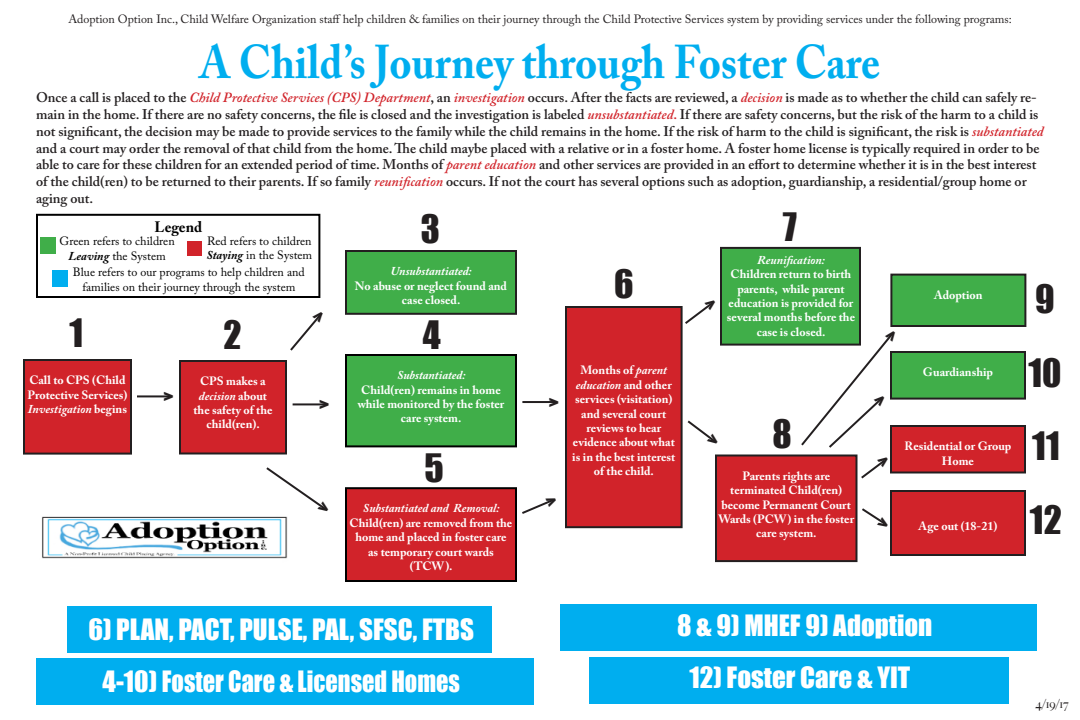
<style>
.page{position:relative;width:1080px;height:720px;background:#fff}
.page>*{position:absolute;margin:0;border:0;box-sizing:border-box;transform-origin:0 0}
.t1{font:700 47px "Adobe Caslon Pro";color:#00aeef;scale:.9 1}
.t2{font:36px "Impact";color:#231f20}
.t3{font:27px "Impact";color:#fff}
.t4{font:19px "Impact";color:#231f20}
.t5{font:700 15px "Adobe Caslon Pro";color:#000}
.t6{font:600 14px/16.8px "Adobe Caslon Pro";color:#231f20}
.t7{font:700 12px/14.4px "Adobe Caslon Pro";color:#fff;text-align:center}
.t8{font:12px "Adobe Caslon Pro";color:#231f20}
.t9{font:12px/14.4px "Adobe Caslon Pro";color:#000;text-align:center}
.t10{font:italic 700 12px "Adobe Caslon Pro";color:#fff}
.t11{font:500 12px "Big Caslon";color:#231f20}
.s1{font-style:italic;color:#d1232a}
.s2{color:#d1232a}
.s3{font-weight:700;font-style:italic}
.s4{font-style:italic}
</style>
<div class="page">
<div style="left:36px;top:658px;width:498px;height:48px;background:#00aeef"></div>
<div style="left:67px;top:606px;width:425px;height:47px;background:#00aeef"></div>
<div style="left:24px;top:360px;width:107px;height:94px;background:#d1232a"></div>
<div style="left:23px;top:359px;width:109px;height:96px;border:2px solid #231f20"></div>
<div style="left:180px;top:361px;width:106px;height:93px;background:#d1232a"></div>
<div style="left:179px;top:360px;width:108px;height:94px;border:2px solid #231f20"></div>
<div style="left:346px;top:251px;width:170px;height:63px;background:#40ae49"></div>
<div style="left:345px;top:250px;width:172px;height:65px;border:2px solid #231f20"></div>
<div style="left:346px;top:355px;width:170px;height:91px;background:#40ae49"></div>
<div style="left:345px;top:354px;width:172px;height:93px;border:2px solid #000"></div>
<div style="left:346px;top:488px;width:170px;height:93px;background:#d1232a"></div>
<div style="left:345px;top:487px;width:172px;height:95px;border:2px solid #000"></div>
<div style="left:566px;top:307px;width:116px;height:220px;background:#d1232a"></div>
<div style="left:565px;top:306px;width:118px;height:222px;border:2px solid #231f20"></div>
<div style="left:721px;top:248px;width:139px;height:97px;background:#40ae49"></div>
<div style="left:720px;top:247px;width:141px;height:99px;border:2px solid #231f20"></div>
<div style="left:716px;top:456px;width:140px;height:105px;background:#d1232a"></div>
<div style="left:715px;top:454px;width:143px;height:108px;border:2px solid #231f20"></div>
<div style="left:891px;top:275px;width:134px;height:51px;background:#40ae49"></div>
<div style="left:890px;top:274px;width:136px;height:53px;border:2px solid #231f20"></div>
<div style="left:891px;top:352px;width:134px;height:47px;background:#40ae49"></div>
<div style="left:890px;top:351px;width:136px;height:49px;border:2px solid #231f20"></div>
<div style="left:891px;top:426px;width:134px;height:46px;background:#d1232a"></div>
<div style="left:890px;top:425px;width:136px;height:49px;border:2px solid #231f20"></div>
<div style="left:891px;top:491px;width:134px;height:64px;background:#d1232a"></div>
<div style="left:890px;top:490px;width:136px;height:66px;border:2px solid #231f20"></div>
<hr style="left:137px;top:395px;width:33px;height:2px;background:#231f20">
<hr style="left:293px;top:403px;width:33px;height:2px;background:#231f20">
<div style="left:590px;top:657px;width:420px;height:47px;background:#00aeef"></div>
<div style="left:561px;top:604px;width:476px;height:48px;background:#00aeef"></div>
<div style="left:187px;top:241px;width:14px;height:15px;background:#d1232a"></div>
<div style="left:40px;top:237px;width:15px;height:17px;background:#40ae49"></div>
<div style="left:36px;top:214px;width:284px;height:84px;border:2px solid #000"></div>
<div style="left:52px;top:270px;width:15px;height:17px;background:#00aeef"></div>
<hr style="left:522px;top:401px;width:34px;height:2px;background:#231f20">
<img style="left:42px;top:516px;width:246px;height:43px">
<svg style="left:290px;top:312px;width:33px;height:39px"></svg>
<svg style="left:522px;top:499px;width:32px;height:15px"></svg>
<svg style="left:685px;top:302px;width:28px;height:22px"></svg>
<svg style="left:687px;top:420px;width:29px;height:22px"></svg>
<svg style="left:799px;top:328px;width:99px;height:153px"></svg>
<svg style="left:862px;top:508px;width:23px;height:17px"></svg>
<svg style="left:266px;top:467px;width:61px;height:43px"></svg>
<p class="t8" style="left:68px;top:12px;width:945px">Adoption Option Inc., Child Welfare Organization staff help children &amp; families on their journey through the Child Protective Services system by providing services under the following programs:</p>
<p class="t1" style="left:200px;top:34px;width:758px">A Child’s Journey through Foster Care</p>
<p class="t6" style="left:36px;top:89px;width:1009px">Once a call is placed to the <span class="s1">Child Protective Services (CPS) Department</span>, an <span class="s1">investigation</span> occurs. After the facts are reviewed, a <span class="s1">decision</span> is made as to whether the child can safely re&shy;main in the home. If there are no safety concerns, the file is closed and the investigation is labeled <span class="s1">unsubstantiated</span><span class="s2">.</span> If there are safety concerns, but the risk of the harm to a child is not significant, the decision may be made to provide services to the family while the child remains in the home. If the risk of harm to the child is significant, the risk is <span class="s1">substantiated </span>and a court may order the removal of that child from the home. The child maybe placed with a relative or in a foster home. A foster home license is typically required in order to be able to care for these children for an extended period of time. Months of <span class="s1">parent education</span> and other services are provided in an effort to determine whether it is in the best interest of the child(ren) to be returned to their parents. If so family <span class="s1">reunification</span> occurs. If not the court has several options such as adoption, guardianship, a residential/group home or aging out.</p>
<p class="t5" style="left:155px;top:218px;width:49px">Legend</p>
<p class="t9" style="left:207px;top:233px;width:107px;text-align:left">Red refers to children<br><span class="s3">Staying</span> in the System</p>
<p class="t9" style="left:73px;top:265px;width:233px">Blue refers to our programs to help children and families on their journey through the system</p>
<p class="t9" style="left:60px;top:234px;width:117px">Green refers to children<br><span class="s3">Leaving</span> the System</p>
<p class="t2" style="left:70px;top:305px;width:15px">1</p>
<p class="t2" style="left:223px;top:307px;width:20px">2</p>
<p class="t7" style="left:28px;top:373px;width:101px;text-align:left">Call to CPS (Child<br>Protective Services)<br><span class="s4">Investigation</span> begins</p>
<p class="t7" style="left:200px;top:374px;width:67px">CPS makes a</p>
<p class="t7" style="left:194px;top:388px;width:80px"><span class="s4">decision</span> about the safety of the child(ren).</p>
<p class="t4" style="left:164px;top:382px;width:12px">&gt;</p>
<p class="t4" style="left:319px;top:390px;width:12px">&gt;</p>
<p class="t2" style="left:421px;top:201px;width:21px">3</p>
<p class="t10" style="left:390px;top:264px;width:83px">Unsubstantiated:</p>
<p class="t7" style="left:355px;top:278px;width:154px">No abuse or neglect found and</p>
<p class="t7" style="left:402px;top:293px;width:60px">case closed.</p>
<p class="t2" style="left:423px;top:307px;width:19px">4</p>
<p class="t10" style="left:397px;top:368px;width:70px">Substantiated:</p>
<p class="t7" style="left:358px;top:382px;width:148px">Child(ren) remains in home while monitored by the foster care system.</p>
<p class="t2" style="left:424px;top:440px;width:21px">5</p>
<p class="t7" style="left:350px;top:501px;width:164px"><span class="s4">Substantiated and Removal:<br></span>Child(ren) are removed from the home and placed in foster care</p>
<p class="t7" style="left:368px;top:544px;width:127px">as temporary court wards (TCW).</p>
<p class="t3" style="left:88px;top:609px;width:387px">6) PLAN, PACT, PULSE, PAL, SFSC, FTBS</p>
<p class="t3" style="left:103px;top:661px;width:359px">4-10) Foster Care &amp; Licensed Homes</p>
<p class="t2" style="left:614px;top:256px;width:21px">6</p>
<p class="t4" style="left:549px;top:387px;width:12px">&gt;</p>
<p class="t7" style="left:580px;top:363px;width:88px">Months of <span class="s4">parent</span></p>
<p class="t7" style="left:575px;top:377px;width:99px"><span class="s4">education</span> and other services (visitation) and several court</p>
<p class="t7" style="left:587px;top:421px;width:76px">reviews to hear</p>
<p class="t7" style="left:573px;top:435px;width:103px">evidence about what</p>
<p class="t7" style="left:572px;top:449px;width:104px">is in the best interest of the child.</p>
<p class="t2" style="left:783px;top:199px;width:16px">7</p>
<p class="t10" style="left:757px;top:253px;width:69px">Reunification:</p>
<p class="t7" style="left:727px;top:267px;width:130px">Children return to birth parents, while parent education is provided for several months before the case is closed.</p>
<p class="t2" style="left:773px;top:406px;width:21px">8</p>
<p class="t7" style="left:742px;top:468px;width:89px">Parents rights are</p>
<p class="t7" style="left:718px;top:483px;width:137px">terminated Child(ren) become Permanent Court<br>Wards (PCW) in the foster care system.</p>
<p class="t7" style="left:934px;top:287px;width:50px">Adoption</p>
<p class="t7" style="left:923px;top:365px;width:72px">Guardianship</p>
<p class="t2" style="left:1035px;top:271px;width:21px">9</p>
<p class="t2" style="left:1029px;top:345px;width:35px">10</p>
<p class="t7" style="left:905px;top:439px;width:108px">Residential or Group<br>Home</p>
<p class="t7" style="left:919px;top:518px;width:80px">Age out (18-21)</p>
<p class="t2" style="left:1032px;top:418px;width:29px">11</p>
<p class="t2" style="left:1030px;top:492px;width:33px">12</p>
<p class="t3" style="left:677px;top:605px;width:257px">8 &amp; 9) MHEF 9) Adoption</p>
<p class="t3" style="left:690px;top:657px;width:222px">12) Foster Care &amp; YIT</p>
<p class="t11" style="left:1035px;top:694px;width:35px">4/19/17</p>
</div>
